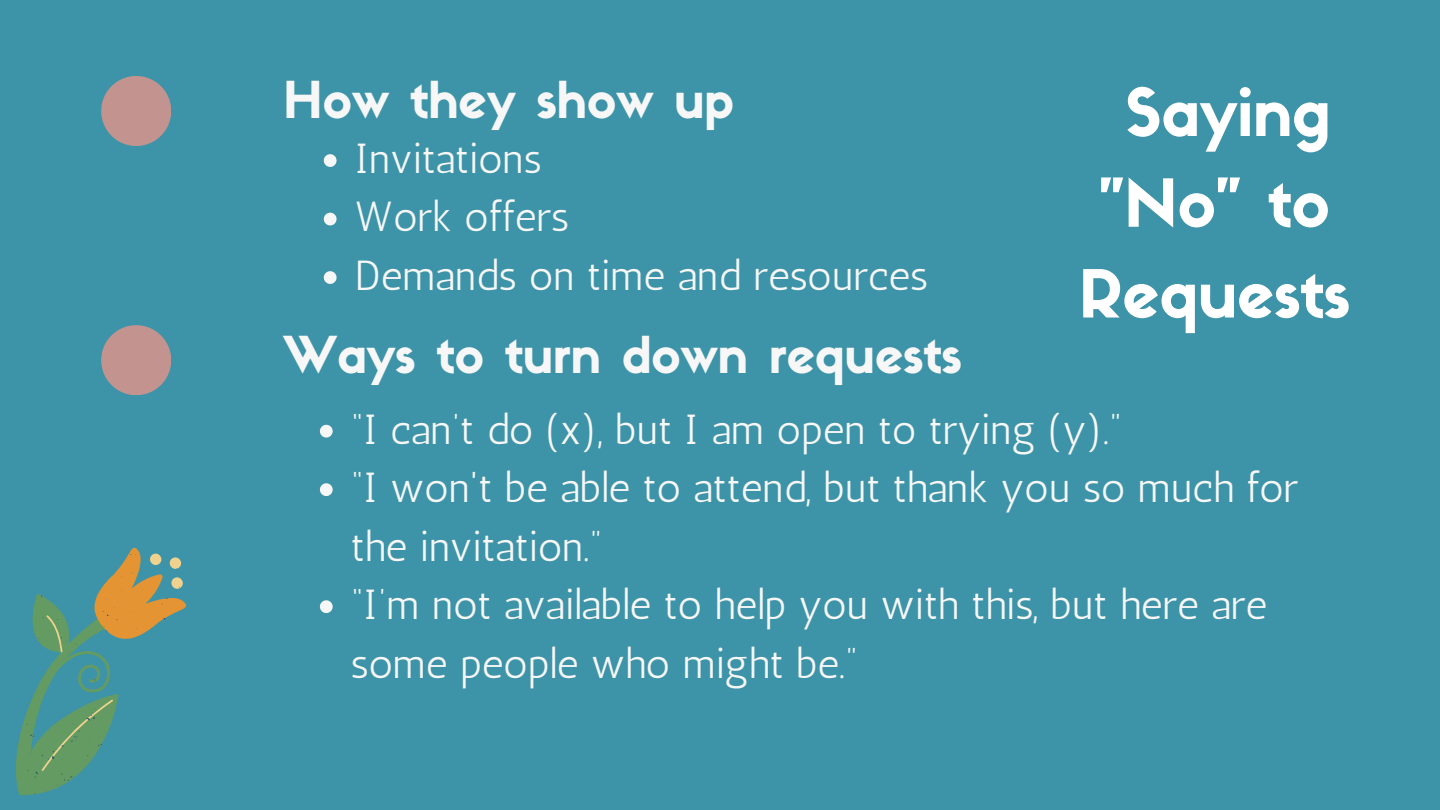
<style>
.page{position:relative;width:1440px;height:810px;background:#3d93a7}
.page>*{position:absolute;margin:0;border:0;box-sizing:border-box;transform-origin:0 0}
.t1{font:65px/90.8px "Sifonn Basic";color:#fff;text-align:center}
.t2{font:50px "Sifonn Basic";color:#f6f7f6}
.t3{font:42px/58.5px "Antic";color:#f6f7f6}
</style>
<div class="page">
<svg style="left:101px;top:76px;width:70px;height:70px"></svg>
<svg style="left:101px;top:325px;width:70px;height:70px"></svg>
<svg style="left:16px;top:548px;width:170px;height:247px"></svg>
<svg style="left:324px;top:154px;width:13px;height:13px"></svg>
<svg style="left:324px;top:213px;width:13px;height:12px"></svg>
<svg style="left:324px;top:271px;width:13px;height:13px"></svg>
<svg style="left:320px;top:425px;width:13px;height:13px"></svg>
<svg style="left:320px;top:483px;width:13px;height:13px"></svg>
<svg style="left:320px;top:600px;width:13px;height:13px"></svg>
<p class="t2" style="left:283px;top:81px;width:452px">How they show up</p>
<p class="t3" style="left:355px;top:129px;width:189px">Invitations</p>
<p class="t3" style="left:355px;top:188px;width:216px">Work offers</p>
<h2 class="t3" style="left:355px;top:246px;width:575px">Demands on time and resources</h2>
<h1 class="t2" style="left:283px;top:336px;width:680px">Ways to turn down requests</h1>
<p class="t1" style="left:1079px;top:74px;width:273px">Saying "No" to<br>Requests</p>
<p class="t3" style="left:351px;top:400px;width:773px">“I can’t do (x), but I am open to trying (y).”</p>
<p class="t3" style="left:351px;top:458px;width:949px">“I won't be able to attend, but thank you so much for the invitation.”</p>
<h2 class="t3" style="left:351px;top:575px;width:918px">“I’m not available to help you with this, but here are some people who might be.”</h2>
</div>
